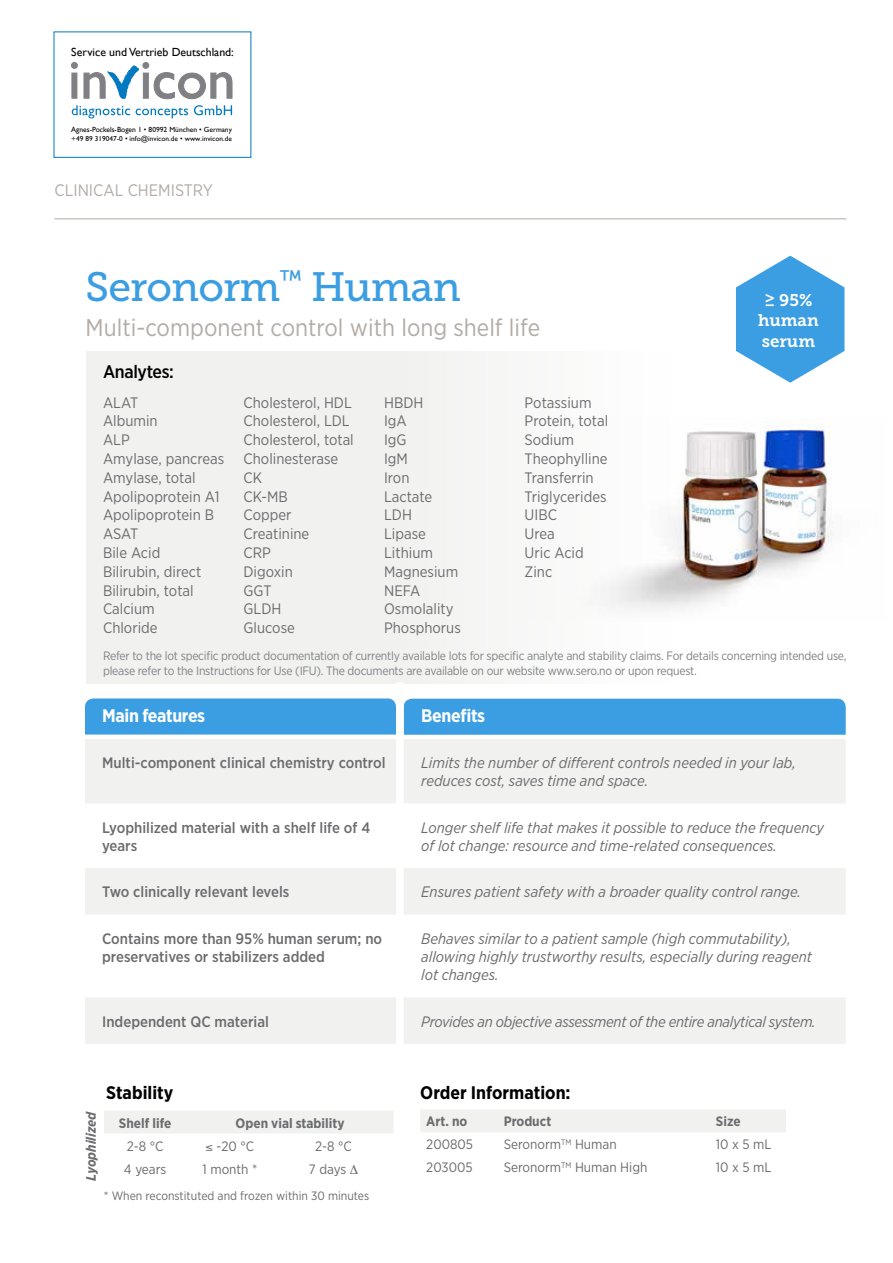
<style>
.page{position:relative;width:893px;height:1263px;background:#fff}
.page>*{position:absolute;margin:0;border:0;box-sizing:border-box;transform-origin:0 0}
.t1{font:40.8px "Museo Slab 500";letter-spacing:-.02em;color:#3c9ee2}
.t2{font:24.15px "Gotham Narrow";color:#b3aba6}
.t3{font:700 18.15px "Gotham Narrow";color:#000}
.t4{font:700 18.15px "Gotham Narrow";letter-spacing:-.02em;color:#fff}
.t5{font:500 18.15px "Gotham Narrow";letter-spacing:-.02em;color:#000}
.t6{font:16.8px/20.4px "Museo Slab 700";color:#fff;text-align:center}
.t7{font:16.65px "Gotham Narrow";color:#b3aba6}
.t8{font:15.15px/18.8px "Gotham Narrow";color:#6b6c6e}
.t9{font:italic 15.15px/18.1px "Gotham Narrow";color:#6b6c6e}
.t10{font:500 15.15px/18.1px "Gotham Narrow";color:#6b6c6e}
.t11{font:italic 15.15px "Gotham Narrow";letter-spacing:-.02em;color:#6b6c6e}
.t12{font:13.65px "Gotham Narrow";color:#6b6c6e}
.t13{font:700 13.65px "Gotham Narrow";color:#6b6c6e}
.t14{font:italic 700 13.65px "Gotham Narrow";letter-spacing:-.005em;color:#6b6c6e}
.t15{font:12.15px/14.5px "Gotham Narrow";letter-spacing:-.02em;color:#808284}
.t16{font:12.15px "Gotham Narrow";color:#6b6c6e}
.t17{font:11.85px "Gill Sans";color:#000}
.t18{font:7.5px "M Gill Sans";color:#000}
.t19{font:7.35px "M Gill Sans";color:#000}
.s1{font-family:"Gill Sans"}
</style>
<div class="page">
<hr style="left:55px;top:218px;width:792px;height:1px;background:#b3aba6">
<img style="left:669px;top:425px;width:164px;height:185px">
<div style="left:86px;top:351px;width:583px;height:333px;background:#f1f1f0"></div>
<div style="left:420px;top:1110px;width:366px;height:22px;background:#f1f1f0"></div>
<svg style="left:736px;top:256px;width:108px;height:127px"></svg>
<div style="left:85px;top:698px;width:311px;height:36px;background:#3c9ee2"></div>
<div style="left:404px;top:699px;width:442px;height:36px;background:#3c9ee2"></div>
<svg style="left:85px;top:739px;width:761px;height:305px;fill:#f1f1f0"></svg>
<div style="left:396px;top:682px;width:8px;height:471px;background:#fff"></div>
<div style="left:104px;top:1111px;width:290px;height:22px;background:#f1f1f0"></div>
<div style="left:54px;top:32px;width:197px;height:126px;background:#fff;border:1px solid #0079c1"></div>
<svg style="left:72px;top:105px;width:58px;height:13px"></svg>
<svg style="left:136px;top:107px;width:52px;height:11px"></svg>
<svg style="left:194px;top:105px;width:38px;height:10px"></svg>
<svg style="left:71px;top:62px;width:161px;height:37px"></svg>
<p class="t17" style="left:71px;top:45px;width:164px">Service und Vertrieb Deutschland:</p>
<p class="t18" style="left:71px;top:125px;width:162px"><span class="s1">Agnes-Pockels-Bogen 1</span> • 80992 München • Germany</p>
<p class="t19" style="left:71px;top:134px;width:162px">+49 89 319047-0 • info@invicon.de • www.invicon.de</p>
<p class="t7" style="left:55px;top:179px;width:160px">CLINICAL CHEMISTRY</p>
<h1 class="t1" style="left:86px;top:264px;width:377px">Seronorm<sup>™</sup> Human</h1>
<h2 class="t2" style="left:86px;top:312px;width:456px">Multi-component control with long shelf life</h2>
<p class="t5" style="left:103px;top:360px;width:72px">Analytes:</p>
<p class="t6" style="left:758px;top:290px;width:62px">≥ 95% human serum</p>
<p class="t8" style="left:103px;top:392px;width:123px">ALAT<br>Albumin<br>ALP<br>Amylase, pancreas<br>Amylase, total<br>Apolipoprotein A1<br>Apolipoprotein B<br>ASAT<br>Bile Acid<br>Bilirubin, direct<br>Bilirubin, total<br>Calcium<br>Chloride</p>
<p class="t8" style="left:244px;top:392px;width:112px">Cholesterol, HDL<br>Cholesterol, LDL<br>Cholesterol, total<br>Cholinesterase<br>CK<br>CK-MB<br>Copper<br>Creatinine<br>CRP<br>Digoxin<br>GGT<br>GLDH<br>Glucose</p>
<p class="t8" style="left:384px;top:393px;width:78px">HBDH<br>IgA<br>IgG<br>IgM<br>Iron<br>Lactate<br>LDH<br>Lipase<br>Lithium<br>Magnesium<br>NEFA<br>Osmolality<br>Phosphorus</p>
<p class="t8" style="left:525px;top:393px;width:85px">Potassium<br>Protein, total<br>Sodium<br>Theophylline<br>Transferrin<br>Triglycerides<br>UIBC<br>Urea<br>Uric Acid<br>Zinc</p>
<p class="t15" style="left:103px;top:648px;width:745px">Refer to the lot specific product documentation of currently available lots for specific analyte and stability claims. For details concerning intended use, please refer to the Instructions for Use (IFU). The documents are available on our website www.sero.no or upon request.</p>
<p class="t4" style="left:102px;top:704px;width:105px">Main features</p>
<p class="t4" style="left:421px;top:704px;width:65px">Benefits</p>
<p class="t10" style="left:102px;top:754px;width:285px">Multi-component clinical chemistry control</p>
<p class="t9" style="left:421px;top:753px;width:376px">Limits the number of different controls needed in your lab, reduces cost, saves time and space.</p>
<p class="t10" style="left:102px;top:818px;width:270px">Lyophilized material with a shelf life of 4 years</p>
<p class="t9" style="left:421px;top:818px;width:404px">Longer shelf life that makes it possible to reduce the frequency of lot change: resource and time-related consequences.</p>
<p class="t10" style="left:102px;top:883px;width:189px">Two clinically relevant levels</p>
<p class="t9" style="left:421px;top:883px;width:381px">Ensures patient safety with a broader quality control range.</p>
<p class="t10" style="left:102px;top:929px;width:281px">Contains more than 95% human serum; no preservatives or stabilizers added</p>
<p class="t9" style="left:421px;top:929px;width:392px">Behaves similar to a patient sample (high commutability), allowing highly trustworthy results, especially during reagent lot changes.</p>
<p class="t10" style="left:102px;top:1012px;width:168px">Independent QC material</p>
<p class="t11" style="left:421px;top:1012px;width:396px">Provides an objective assessment of the entire analytical system.</p>
<p class="t3" style="left:106px;top:1080px;width:69px">Stability</p>
<p class="t13" style="left:119px;top:1114px;width:54px">Shelf life</p>
<p class="t13" style="left:236px;top:1114px;width:110px">Open vial stability</p>
<p class="t12" style="left:127px;top:1137px;width:38px">2-8 °C</p>
<p class="t12" style="left:206px;top:1137px;width:50px">≤ -20 °C</p>
<p class="t12" style="left:315px;top:1137px;width:38px">2-8 °C</p>
<p class="t12" style="left:124px;top:1160px;width:44px">4 years</p>
<p class="t12" style="left:203px;top:1160px;width:56px">1 month *</p>
<p class="t12" style="left:309px;top:1160px;width:51px">7 days ∆</p>
<p class="t16" style="left:104px;top:1188px;width:267px">* When reconstituted and frozen within 30 minutes</p>
<p class="t14" style="left:82px;top:1180px;width:71px;rotate:-90deg">Lyophilized</p>
<p class="t3" style="left:420px;top:1080px;width:152px">Order Information:</p>
<p class="t13" style="left:426px;top:1113px;width:43px">Art. no</p>
<p class="t13" style="left:504px;top:1113px;width:49px">Product</p>
<p class="t13" style="left:716px;top:1113px;width:26px">Size</p>
<p class="t12" style="left:426px;top:1136px;width:48px">200805</p>
<p class="t12" style="left:504px;top:1136px;width:115px">Seronorm<sup>TM</sup> Human</p>
<p class="t12" style="left:716px;top:1136px;width:57px">10 x 5 mL</p>
<p class="t12" style="left:426px;top:1159px;width:48px">203005</p>
<p class="t12" style="left:504px;top:1159px;width:145px">Seronorm<sup>TM</sup> Human High</p>
<p class="t12" style="left:716px;top:1159px;width:57px">10 x 5 mL</p>
</div>
